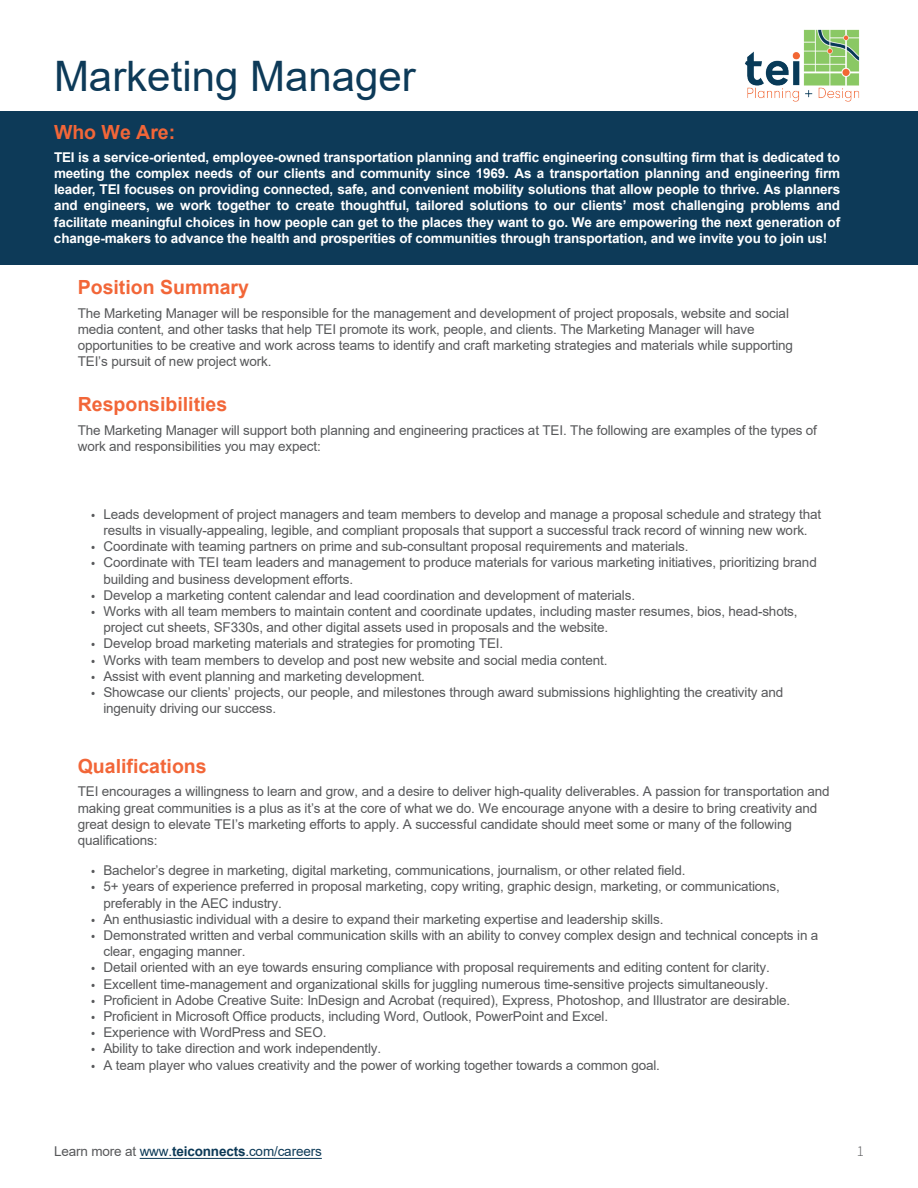
<style>
.page{position:relative;width:918px;height:1188px;background:#fff}
.page>*{position:absolute;margin:0;border:0;box-sizing:border-box;transform-origin:0 0}
.t1{font:42px "Arial";color:#0d3a58}
.t2{font:700 19.5px "Arial";color:#f26638}
.t3{font:300 15px "Source Sans 3";color:#57585a}
.t4{font:13.5px/16.2px "Arial";letter-spacing:-.01em;color:#57585a}
.t5{font:700 13.5px/16.2px "Arial";letter-spacing:-.01em;color:#fff;text-align:justify}
.t6{font:13.5px "Arial";letter-spacing:-.01em;color:#0d3a58}
.s1{font-family:"Source Sans 3"}
.s2{color:#57585a}
.s3{font-weight:700}
</style>
<div class="page">
<img style="left:745px;top:29px;width:115px;height:73px">
<div style="left:1px;top:112px;width:917px;height:153px;background:#0d3a58"></div>
<hr style="left:140px;top:1158px;width:182px;height:1px;background:#0d3a58">
<h1 class="t1" style="left:54px;top:47px;width:363px">Marketing Manager</h1>
<h2 class="t2" style="left:54px;top:118px;width:123px">Who We Are:</h2>
<p class="t5" style="left:54px;top:149px;width:788px">TEI is a service-oriented, employee-owned transportation planning and traffic engineering consulting firm that is dedicated to meeting the complex needs of our clients and community since 1969. As a transportation planning and engineering firm leader, TEI focuses on providing connected, safe, and convenient mobility solutions that allow people to thrive. As planners and engineers, we work together to create thoughtful, tailored solutions to our clients’ most challenging problems and facilitate meaningful choices in how people can get to the places they want to go. We are empowering the next generation of change-makers to advance the health and prosperities of communities through transportation, and we invite you to join us!</p>
<h2 class="t2" style="left:78px;top:274px;width:173px">Position Summary</h2>
<p class="t4" style="left:78px;top:305px;width:717px">The Marketing Manager will be responsible for the management and development of project proposals, website and social media content, and other tasks that help TEI promote its work, people, and clients. The Marketing Manager will have opportunities to be creative and work across teams to identify and craft marketing strategies and materials while supporting TEI’s pursuit of new project work.</p>
<h2 class="t2" style="left:78px;top:391px;width:151px">Responsibilities</h2>
<p class="t4" style="left:78px;top:422px;width:741px">The Marketing Manager will support both planning and engineering practices at TEI. The following are examples of the types of work and responsibilities you may expect:</p>
<p class="t4" style="left:91px;top:506px;width:731px;text-align:center"><span class="s1">•</span> Leads development of project managers and team members to develop and manage a proposal schedule and strategy that results in visually-appealing, legible, and compliant proposals that support a successful track record of winning new work.</p>
<p class="t4" style="left:91px;top:538px;width:599px"><span class="s1">•</span> Coordinate with teaming partners on prime and sub-consultant proposal requirements and materials.</p>
<p class="t4" style="left:103px;top:554px;width:715px;text-indent:-12px"><span class="s1">•</span> Coordinate with TEI team leaders and management to produce materials for various marketing initiatives, prioritizing brand building and business development efforts.</p>
<p class="t4" style="left:91px;top:587px;width:545px"><span class="s1">•</span> Develop a marketing content calendar and lead coordination and development of materials.</p>
<p class="t4" style="left:103px;top:603px;width:696px;text-indent:-12px"><span class="s1">•</span> Works with all team members to maintain content and coordinate updates, including master resumes, bios, head-shots, project cut sheets, SF330s, and other digital assets used in proposals and the website.</p>
<p class="t4" style="left:91px;top:635px;width:413px"><span class="s1">•</span> Develop broad marketing materials and strategies for promoting TEI.</p>
<p class="t4" style="left:91px;top:652px;width:518px"><span class="s1">•</span> Works with team members to develop and post new website and social media content.</p>
<p class="t4" style="left:91px;top:668px;width:335px"><span class="s1">•</span> Assist with event planning and marketing development.</p>
<p class="t4" style="left:103px;top:684px;width:681px;text-indent:-12px"><span class="s1">•</span> Showcase our clients’ projects, our people, and milestones through award submissions highlighting the creativity and ingenuity driving our success.</p>
<h2 class="t2" style="left:78px;top:753px;width:130px">Qualifications</h2>
<p class="t4" style="left:78px;top:784px;width:753px">TEI encourages a willingness to learn and grow, and a desire to deliver high-quality deliverables. A passion for transportation and making great communities is a plus as it’s at the core of what we do. We encourage anyone with a desire to bring creativity and great design to elevate TEI’s marketing efforts to apply. A successful candidate should meet some or many of the following qualifications:</p>
<p class="t4" style="left:91px;top:862px;width:596px"><span class="s1">•</span> Bachelor’s degree in marketing, digital marketing, communications, journalism, or other related field.</p>
<p class="t4" style="left:103px;top:878px;width:678px;text-indent:-12px"><span class="s1">•</span> 5+ years of experience preferred in proposal marketing, copy writing, graphic design, marketing, or communications, preferably in the AEC industry.</p>
<p class="t4" style="left:91px;top:911px;width:574px"><span class="s1">•</span> An enthusiastic individual with a desire to expand their marketing expertise and leadership skills.</p>
<p class="t4" style="left:103px;top:927px;width:717px;text-indent:-12px"><span class="s1">•</span> Demonstrated written and verbal communication skills with an ability to convey complex design and technical concepts in a clear, engaging manner.</p>
<p class="t4" style="left:91px;top:959px;width:680px"><span class="s1">•</span> Detail oriented with an eye towards ensuring compliance with proposal requirements and editing content for clarity.</p>
<p class="t4" style="left:91px;top:976px;width:679px"><span class="s1">•</span> Excellent time-management and organizational skills for juggling numerous time-sensitive projects simultaneously.</p>
<p class="t4" style="left:91px;top:992px;width:701px"><span class="s1">•</span> Proficient in Adobe Creative Suite: InDesign and Acrobat (required), Express, Photoshop, and Illustrator are desirable.</p>
<p class="t4" style="left:91px;top:1008px;width:518px"><span class="s1">•</span> Proficient in Microsoft Office products, including Word, Outlook, PowerPoint and Excel.</p>
<p class="t4" style="left:91px;top:1024px;width:237px"><span class="s1">•</span> Experience with WordPress and SEO.</p>
<p class="t4" style="left:91px;top:1040px;width:292px"><span class="s1">•</span> Ability to take direction and work independently.</p>
<p class="t4" style="left:91px;top:1057px;width:570px"><span class="s1">•</span> A team player who values creativity and the power of working together towards a common goal.</p>
<p class="t6" style="left:54px;top:1142px;width:269px"><span class="s2">Learn more at</span> www.<span class="s3">teiconnects</span>.com/careers</p>
<p class="t3" style="left:857px;top:1141px;width:9px">1</p>
</div>
